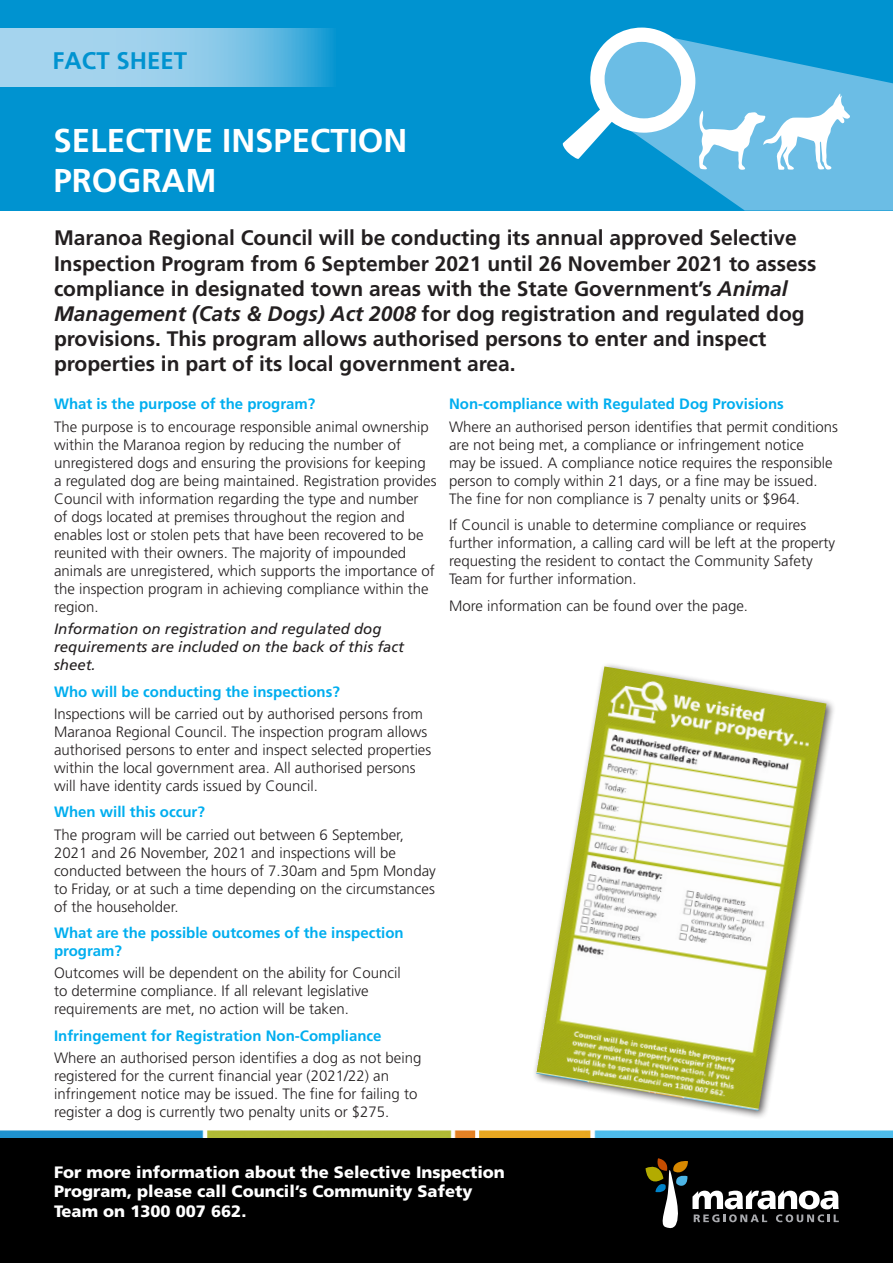
<style>
.page{position:relative;width:893px;height:1263px;background:#fff}
.page>*{position:absolute;margin:0;border:0;box-sizing:border-box;transform-origin:0 0}
.t1{font:700 33px "Frutiger LT Std";color:#fff}
.t2{font:24px "Freeway Demi";color:#0093d0}
.t3{font:700 21px/25.2px "Frutiger LT Std";color:#231f20}
.t4{font:900 16.5px/19.8px "Frutiger LT Std";color:#fff}
.t5{font:300 15px/18px "Frutiger LT Std";color:#231f20}
.t6{font:700 15px/18px "Frutiger LT Std";color:#00aeef}
.t7{font:italic 15px/18px "Frutiger LT Std";color:#231f20}
.s1{font-style:italic}
</style>
<div class="page">
<img style="left:0;top:1130px;width:893px;height:8px">
<div style="left:0;top:0;width:893px;height:210px;background:#0093d0"></div>
<svg style="left:0;top:28px;width:333px;height:59px;background:#86c7e8"></svg>
<div style="left:0;top:1138px;width:893px;height:125px;background:#000"></div>
<svg style="left:645px;top:1158px;width:194px;height:70px;background:#353431"></svg>
<img style="left:536px;top:666px;width:290px;height:445px">
<svg style="left:687px;top:74px;width:206px;height:136px;background:#5fb8e2"></svg>
<svg style="left:562px;top:28px;width:288px;height:142px"></svg>
<p class="t2" style="left:52px;top:47px;width:136px">FACT SHEET</p>
<p class="t1" style="left:53px;top:121px;width:355px">SELECTIVE INSPECTION</p>
<p class="t1" style="left:53px;top:161px;width:165px">PROGRAM</p>
<p class="t3" style="left:54px;top:226px;width:764px">Maranoa Regional Council will be conducting its annual approved Selective Inspection Program from 6 September 2021 until 26 November 2021 to assess compliance in designated town areas with the State Government’s <span class="s1">Animal Management (Cats &amp; Dogs) Act 2008</span> for dog registration and regulated dog provisions. This program allows authorised persons to enter and inspect properties in part of its local government area.</p>
<p class="t6" style="left:54px;top:395px;width:263px">What is the purpose of the program?</p>
<p class="t5" style="left:54px;top:418px;width:384px">The purpose is to encourage responsible animal ownership within the Maranoa region by reducing the number of unregistered dogs and ensuring the provisions for keeping a regulated dog are being maintained. Registration provides Council with information regarding the type and number<br>of dogs located at premises throughout the region and enables lost or stolen pets that have been recovered to be reunited with their owners. The majority of impounded animals are unregistered, which supports the importance of the inspection program in achieving compliance within the region.</p>
<p class="t7" style="left:54px;top:620px;width:352px">Information on registration and regulated dog requirements are included on the back of this fact sheet.</p>
<p class="t6" style="left:54px;top:682px;width:287px">Who will be conducting the inspections?</p>
<p class="t5" style="left:54px;top:705px;width:379px">Inspections will be carried out by authorised persons from Maranoa Regional Council. The inspection program allows authorised persons to enter and inspect selected properties within the local government area. All authorised persons will have identity cards issued by Council.</p>
<p class="t6" style="left:54px;top:803px;width:152px">When will this occur?</p>
<p class="t5" style="left:54px;top:826px;width:383px">The program will be carried out between 6 September, 2021 and 26 November, 2021 and inspections will be conducted between the hours of 7.30am and 5pm Monday to Friday, or at such a time depending on the circumstances of the householder.</p>
<p class="t6" style="left:54px;top:924px;width:351px">What are the possible outcomes of the inspection program?</p>
<p class="t5" style="left:54px;top:964px;width:348px">Outcomes will be dependent on the ability for Council to determine compliance. If all relevant legislative requirements are met, no action will be taken.</p>
<p class="t6" style="left:54px;top:1027px;width:329px">Infringement for Registration Non-Compliance</p>
<p class="t5" style="left:54px;top:1049px;width:369px">Where an authorised person identifies a dog as not being registered for the current financial year (2021/22) an infringement notice may be issued. The fine for failing to register a dog is currently two penalty units or $275.</p>
<p class="t6" style="left:449px;top:395px;width:336px">Non-compliance with Regulated Dog Provisions</p>
<p class="t5" style="left:449px;top:418px;width:390px">Where an authorised person identifies that permit conditions are not being met, a compliance or infringement notice<br>may be issued. A compliance notice requires the responsible person to comply within 21 days, or a fine may be issued.<br>The fine for non compliance is 7 penalty units or $964.</p>
<p class="t5" style="left:449px;top:516px;width:388px">If Council is unable to determine compliance or requires further information, a calling card will be left at the property requesting the resident to contact the Community Safety Team for further information.</p>
<p class="t5" style="left:449px;top:597px;width:300px">More information can be found over the page.</p>
<p class="t4" style="left:54px;top:1162px;width:452px">For more information about the Selective Inspection<br>Program, please call Council’s Community Safety<br>Team on 1300 007 662.</p>
</div>
